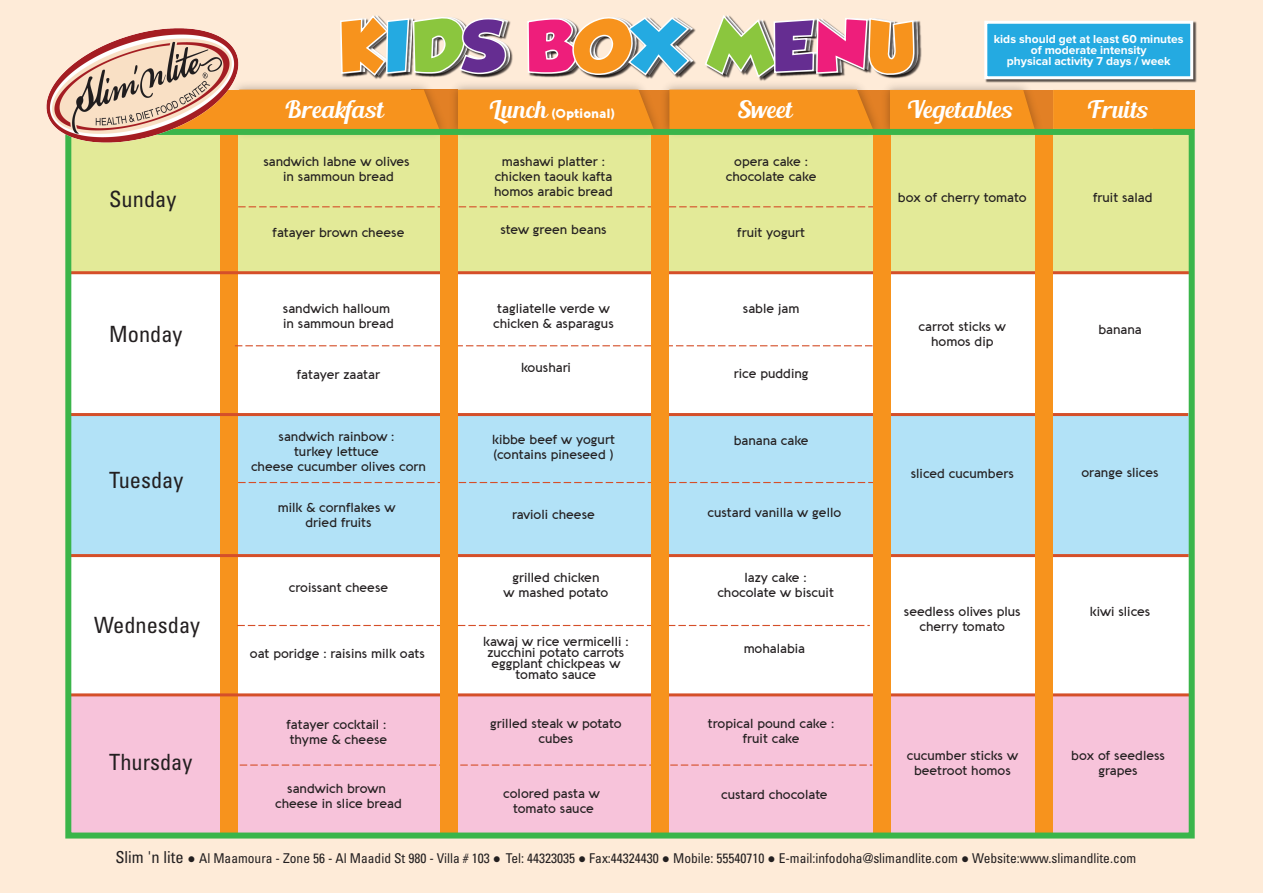
<style>
.page{position:relative;width:1263px;height:893px;background:#feebd8}
.page>*{position:absolute;margin:0;border:0;box-sizing:border-box;transform-origin:0 0}
.t1{font:64.35px "GROBOLD";color:#f7931d;scale:1.11 1}
.t2{font:24px "Blenda Script";color:#fff}
.t3{font:condensed 22.35px "Univers";color:#231f20}
.t4{font:condensed 13.5px "Univers";color:#231f20}
.t5{font:500 12.75px/15px "Aquawax";color:#231f20;text-align:center}
.t6{font:900 12.75px "Aquawax";color:#fff}
.t7{font:700 12px/11.2px "Proxima Nova";color:#fff;text-align:center}
.s1{color:#24aae1}
.s2{color:#8bc63e}
.s3{color:#652d91}
.s4{color:#ee1e7b}
.s5{font-size:16.5px}
.s6{font-family:"Verdana";font-stretch:normal}
</style>
<div class="page">
<div style="left:68px;top:273px;width:1122px;height:142px;background:#fff"></div>
<div style="left:70px;top:555px;width:1122px;height:141px;background:#fff"></div>
<div style="left:66px;top:132px;width:1122px;height:142px;background:#e3ea98"></div>
<div style="left:68px;top:413px;width:1121px;height:142px;background:#b2e2f7"></div>
<div style="left:68px;top:695px;width:1122px;height:140px;background:#f7c3da"></div>
<div style="left:220px;top:132px;width:18px;height:704px;background:#f7931d"></div>
<hr style="left:67px;top:271px;width:1122px;height:3px;background:#d54f29">
<svg style="left:238px;top:206px;width:635px;height:1px"></svg>
<svg style="left:235px;top:345px;width:638px;height:1px"></svg>
<hr style="left:67px;top:413px;width:1121px;height:3px;background:#d54f29">
<hr style="left:67px;top:554px;width:1122px;height:3px;background:#d54f29">
<hr style="left:67px;top:693px;width:1123px;height:3px;background:#d54f29">
<img style="left:244px;top:84px;width:201px;height:45px">
<svg style="left:253px;top:90px;width:187px;height:39px"></svg>
<img style="left:445px;top:90px;width:212px;height:39px">
<div style="left:458px;top:90px;width:196px;height:39px;background:#f7931d"></div>
<img style="left:657px;top:90px;width:220px;height:39px">
<svg style="left:669px;top:90px;width:204px;height:39px"></svg>
<div style="left:1015px;top:90px;width:38px;height:39px;background:#e28025"></div>
<img style="left:877px;top:85px;width:165px;height:44px">
<div style="left:890px;top:90px;width:145px;height:39px;background:#f7931d"></div>
<div style="left:1153px;top:90px;width:41px;height:39px;background:#f7931d"></div>
<div style="left:1053px;top:90px;width:135px;height:39px;background:#f7931d"></div>
<div style="left:65px;top:90px;width:188px;height:39px;background:#f7931d"></div>
<svg style="left:238px;top:482px;width:635px;height:1px"></svg>
<svg style="left:237px;top:625px;width:633px;height:1px"></svg>
<svg style="left:240px;top:764px;width:632px;height:2px"></svg>
<div style="left:873px;top:129px;width:18px;height:706px;background:#f7931d"></div>
<div style="left:1035px;top:135px;width:17px;height:703px;background:#f7931d"></div>
<div style="left:440px;top:129px;width:18px;height:706px;background:#f7931d"></div>
<div style="left:651px;top:129px;width:18px;height:706px;background:#f7931d"></div>
<div style="left:65px;top:129px;width:1130px;height:709px;border:6px solid #3ab54a"></div>
<img style="left:337px;top:21px;width:583px;height:69px">
<svg style="left:339px;top:15px;width:172px;height:62px"></svg>
<svg style="left:526px;top:17px;width:168px;height:60px"></svg>
<svg style="left:703px;top:15px;width:216px;height:64px"></svg>
<img style="left:46px;top:28px;width:198px;height:117px">
<img style="left:985px;top:21px;width:212px;height:62px">
<div style="left:984px;top:21px;width:209px;height:58px;background:#24aae1;border:3px solid #fff"></div>
<h1 class="t1" style="left:339px;top:8px;width:520px">K<span class="s1">I</span><span class="s2">D</span><span class="s3">S</span> <span class="s4">B</span>O<span class="s1">X</span> <span class="s2">M</span><span class="s3">E</span><span class="s4">N</span>U</h1>
<p class="t6" style="left:551px;top:105px;width:65px">(Optional)</p>
<p class="t7" style="left:994px;top:33px;width:191px">kids should get at least 60 minutes of moderate intensity<br>physical activity 7 days / week</p>
<h2 class="t2" style="left:284px;top:94px;width:100px">Breakfast</h2>
<h2 class="t2" style="left:489px;top:94px;width:59px">Lunch</h2>
<h2 class="t2" style="left:738px;top:94px;width:55px">Sweet</h2>
<h2 class="t2" style="left:907px;top:94px;width:107px">Vegetables</h2>
<h2 class="t2" style="left:1087px;top:94px;width:62px">Fruits</h2>
<h3 class="t3" style="left:109px;top:185px;width:69px">Sunday</h3>
<p class="t5" style="left:263px;top:154px;width:148px">sandwich labne w olives in sammoun bread</p>
<p class="t5" style="left:273px;top:225px;width:133px">fatayer brown cheese</p>
<p class="t5" style="left:494px;top:154px;width:120px">mashawi platter : chicken taouk kafta homos arabic bread</p>
<p class="t5" style="left:500px;top:222px;width:108px">stew green beans</p>
<p class="t5" style="left:726px;top:154px;width:92px">opera cake : chocolate cake</p>
<p class="t5" style="left:737px;top:225px;width:69px">fruit yogurt</p>
<p class="t5" style="left:898px;top:190px;width:130px">box of cherry tomato</p>
<p class="t5" style="left:1093px;top:190px;width:61px">fruit salad</p>
<h3 class="t3" style="left:109px;top:320px;width:75px">Monday</h3>
<p class="t5" style="left:283px;top:301px;width:112px;text-align:left">sandwich halloum in sammoun bread</p>
<p class="t5" style="left:297px;top:367px;width:85px">fatayer zaatar</p>
<p class="t5" style="left:493px;top:301px;width:122px">tagliatelle verde w chicken &amp; asparagus</p>
<p class="t5" style="left:521px;top:360px;width:52px">koushari</p>
<p class="t5" style="left:743px;top:301px;width:58px">sable jam</p>
<p class="t5" style="left:734px;top:366px;width:76px">rice pudding</p>
<p class="t5" style="left:919px;top:319px;width:89px">carrot sticks w homos dip</p>
<p class="t5" style="left:1098px;top:322px;width:45px">banana</p>
<h3 class="t3" style="left:109px;top:466px;width:76px">Tuesday</h3>
<p class="t5" style="left:251px;top:429px;width:176px">sandwich rainbow :<br>turkey lettuce<br>cheese cucumber olives corn</p>
<p class="t5" style="left:278px;top:500px;width:119px">milk &amp; cornflakes w dried fruits</p>
<p class="t5" style="left:492px;top:432px;width:124px;text-align:left">kibbe beef w yogurt (contains pineseed )</p>
<p class="t5" style="left:512px;top:507px;width:84px">ravioli cheese</p>
<p class="t5" style="left:734px;top:433px;width:77px">banana cake</p>
<p class="t5" style="left:707px;top:505px;width:135px">custard vanilla w gello</p>
<p class="t5" style="left:911px;top:466px;width:105px">sliced cucumbers</p>
<p class="t5" style="left:1081px;top:465px;width:79px">orange slices</p>
<h3 class="t3" style="left:94px;top:610px;width:108px">Wednesday</h3>
<h3 class="t3" style="left:109px;top:747px;width:85px">Thursday</h3>
<p class="t5" style="left:503px;top:570px;width:106px">grilled chicken<br>w mashed potato</p>
<p class="t5" style="left:483px;top:635px;width:147px;line-height:11.2px">kawaj w rice vermicelli : zucchini potato carrots eggplant chickpeas w tomato sauce</p>
<p class="t5" style="left:490px;top:716px;width:133px">grilled steak w potato cubes</p>
<p class="t5" style="left:289px;top:580px;width:101px">croissant cheese</p>
<p class="t5" style="left:250px;top:646px;width:177px">oat poridge : raisins milk oats</p>
<p class="t5" style="left:287px;top:717px;width:102px;text-align:left">fatayer cocktail : thyme &amp; cheese</p>
<p class="t5" style="left:275px;top:781px;width:128px">sandwich brown cheese in slice bread</p>
<p class="t5" style="left:503px;top:786px;width:98px">colored pasta w tomato sauce</p>
<p class="t5" style="left:717px;top:570px;width:118px">lazy cake : chocolate w biscuit</p>
<p class="t5" style="left:744px;top:641px;width:63px">mohalabia</p>
<p class="t5" style="left:708px;top:716px;width:128px">tropical pound cake : fruit cake</p>
<p class="t5" style="left:721px;top:786px;width:108px">custard chocolate</p>
<p class="t5" style="left:904px;top:604px;width:118px">seedless olives plus cherry tomato</p>
<p class="t5" style="left:907px;top:748px;width:112px">cucumber sticks w beetroot homos</p>
<p class="t5" style="left:1090px;top:604px;width:62px">kiwi slices</p>
<p class="t5" style="left:1071px;top:748px;width:95px">box of seedless grapes</p>
<p class="t4" style="left:115px;top:850px;width:1022px"><span class="s5">Slim 'n lite</span> <span class="s6">●</span> Al Maamoura - Zone 56 - Al Maadid St 980 - Villa # 103 <span class="s6">●</span> Tel: 44323035 <span class="s6">●</span> Fax:44324430 <span class="s6">●</span> Mobile: 55540710 <span class="s6">●</span> E-mail:infodoha@slimandlite.com <span class="s6">●</span> Website:www.slimandlite.com</p>
</div>
